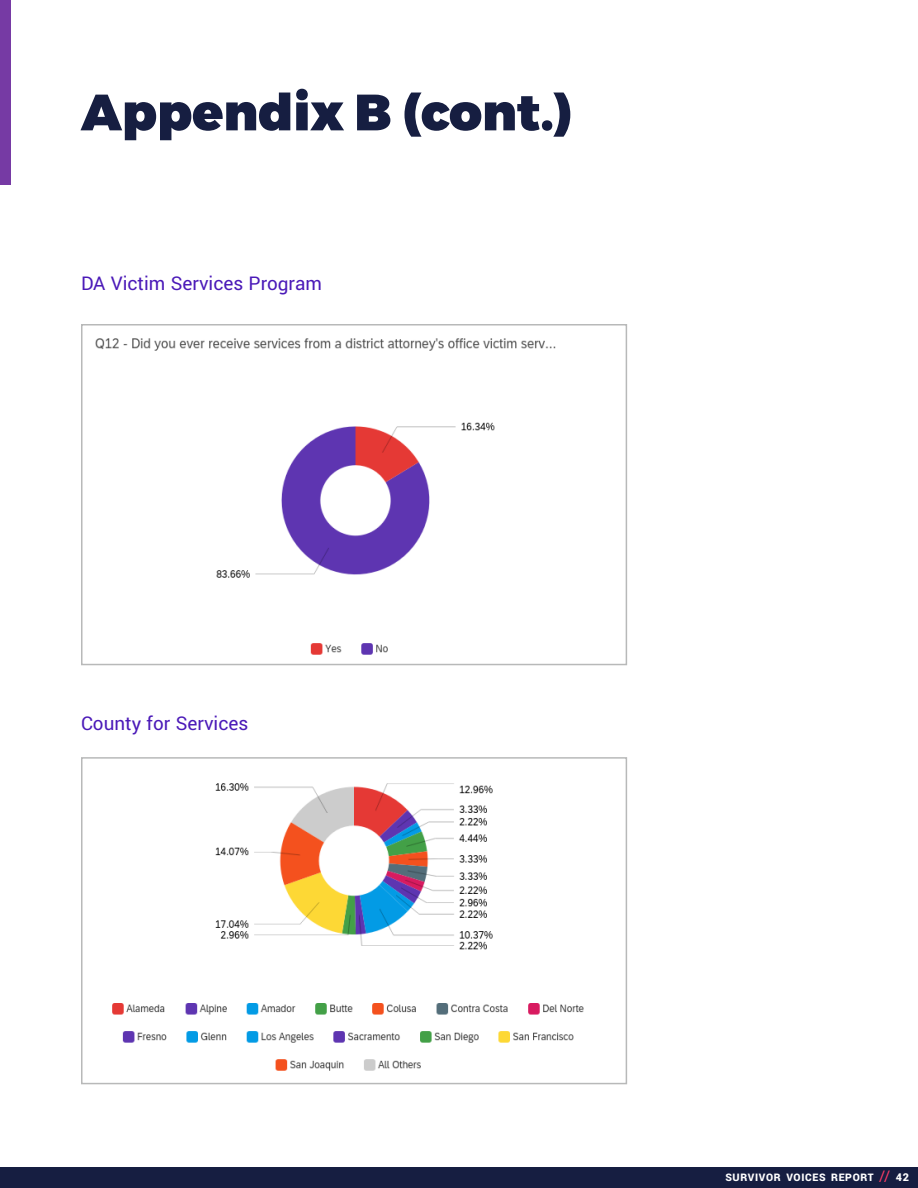
<style>
.page{position:relative;width:918px;height:1188px;background:#fff}
.page>*{position:absolute;margin:0;border:0;box-sizing:border-box;transform-origin:0 0}
.t1{font:900 51px "Montserrat";color:#161e41}
.t2{font:21px "Yantramanav";color:#4b1ab8}
.t3{font:900 11.55px "Yantramanav";letter-spacing:.055em;color:#fff}
.s1{font-weight:400;font-size:16.5px;color:#fd3b65}
.s2{font-size:12px}
</style>
<div class="page">
<div style="left:0;top:1168px;width:918px;height:20px;background:#161e41"></div>
<div style="left:0;top:0;width:11px;height:184px;background:#763aa4"></div>
<img style="left:95px;top:338px;width:461px;height:317px">
<div style="left:81px;top:324px;width:546px;height:341px;border:2px solid #b8b9b9"></div>
<img style="left:112px;top:783px;width:472px;height:288px">
<div style="left:81px;top:757px;width:546px;height:327px;border:2px solid #b8b9b9"></div>
<h1 class="t1" style="left:81px;top:80px;width:493px">Appendix B (cont.)</h1>
<p class="t2" style="left:81px;top:270px;width:242px">DA Victim Services Program</p>
<p class="t2" style="left:81px;top:711px;width:169px">County for Services</p>
<p class="t3" style="left:725px;top:1170px;width:185px">SURVIVOR VOICES REPORT <span class="s1">//</span> <span class="s2">42</span></p>
</div>
